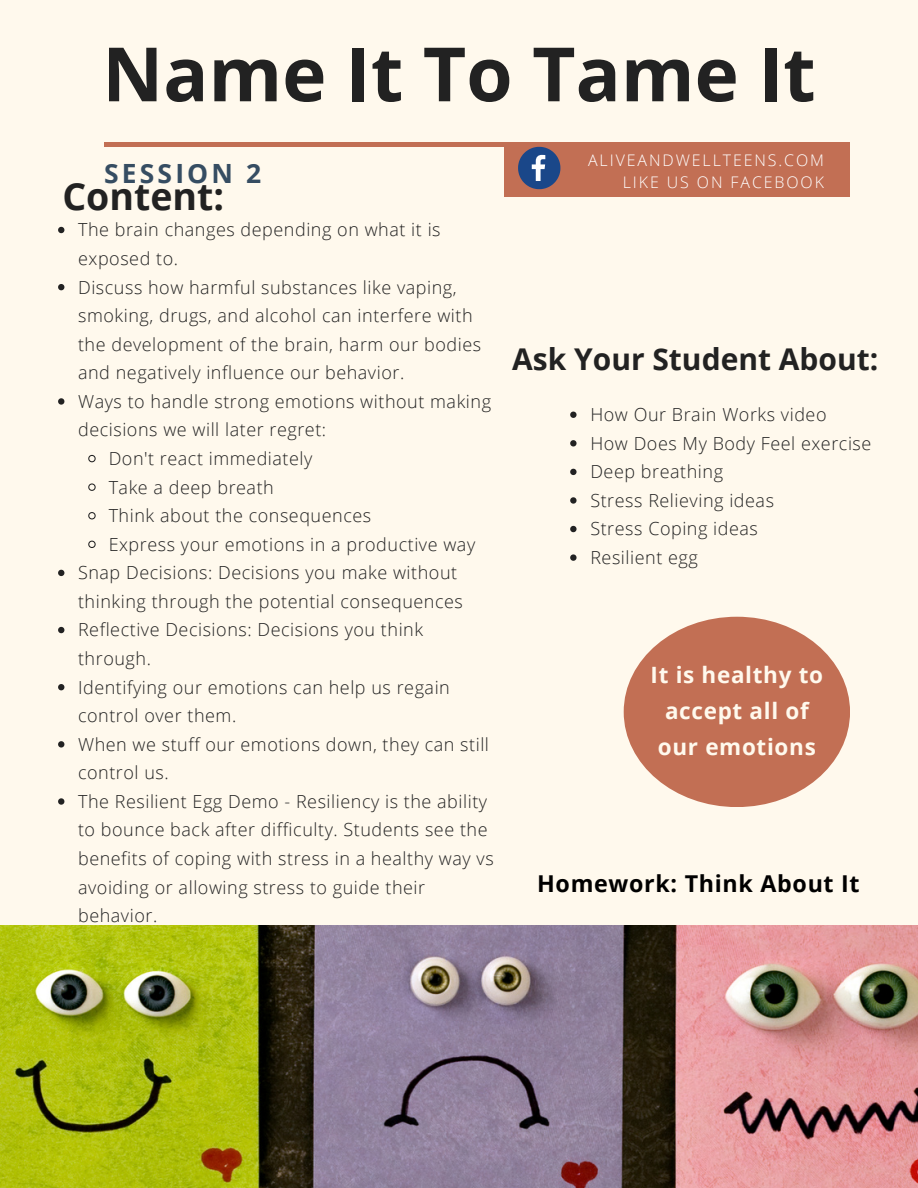
<style>
.page{position:relative;width:918px;height:1188px;background:#fff9ed}
.page>*{position:absolute;margin:0;border:0;box-sizing:border-box;transform-origin:0 0}
.t1{font:700 75px "Open Sans";color:#222}
.t2{font:700 37.5px "Open Sans";color:#222}
.t3{font:700 30px "Open Sans";color:#222}
.t4{font:700 26.55px "Open Sans";letter-spacing:.12em;color:#364d62}
.t5{font:700 23.25px "Open Sans";letter-spacing:.03em;color:#000}
.t6{font:700 22.5px/36px "Open Sans";letter-spacing:.03em;color:#fff9ed;text-align:center}
.t7{font:300 18px/28.7px "Open Sans";letter-spacing:.03em;color:#222}
.t8{font:300 16.05px "Open Sans";letter-spacing:.12em;color:#fff}
</style>
<div class="page">
<img style="left:0;top:926px;width:918px;height:262px">
<hr style="left:104px;top:143px;width:745px;height:3px;background:#c26f54">
<div style="left:505px;top:143px;width:345px;height:53px;background:#c26f54"></div>
<svg style="left:518px;top:147px;width:42px;height:42px"></svg>
<div style="left:624px;top:617px;width:226px;height:190px;background:#c26f54;border-radius:50%"></div>
<svg style="left:58px;top:227px;width:6px;height:6px"></svg>
<svg style="left:58px;top:284px;width:6px;height:6px"></svg>
<svg style="left:58px;top:398px;width:6px;height:7px"></svg>
<svg style="left:88px;top:454px;width:8px;height:9px"></svg>
<svg style="left:88px;top:483px;width:8px;height:8px"></svg>
<svg style="left:88px;top:512px;width:8px;height:8px"></svg>
<svg style="left:88px;top:540px;width:8px;height:8px"></svg>
<svg style="left:58px;top:570px;width:6px;height:6px"></svg>
<svg style="left:58px;top:627px;width:6px;height:6px"></svg>
<svg style="left:58px;top:684px;width:6px;height:6px"></svg>
<svg style="left:58px;top:741px;width:6px;height:7px"></svg>
<svg style="left:58px;top:798px;width:6px;height:7px"></svg>
<svg style="left:570px;top:412px;width:7px;height:6px"></svg>
<svg style="left:570px;top:440px;width:7px;height:6px"></svg>
<svg style="left:570px;top:469px;width:7px;height:6px"></svg>
<svg style="left:570px;top:497px;width:7px;height:7px"></svg>
<svg style="left:570px;top:526px;width:7px;height:6px"></svg>
<svg style="left:570px;top:554px;width:7px;height:7px"></svg>
<p class="t1" style="left:102px;top:21px;width:715px">Name It To Tame It</p>
<p class="t4" style="left:104px;top:154px;width:159px">SESSION 2</p>
<p class="t2" style="left:62px;top:170px;width:163px">Content:</p>
<p class="t7" style="left:78px;top:215px;width:364px">The brain changes depending on what it is exposed to.</p>
<p class="t7" style="left:78px;top:272px;width:405px">Discuss how harmful substances like vaping, smoking, drugs, and alcohol can interfere with the development of the brain, harm our bodies and negatively influence our behavior.</p>
<p class="t7" style="left:78px;top:387px;width:414px">Ways to handle strong emotions without making decisions we will later regret:</p>
<p class="t7" style="left:109px;top:444px;width:205px">Don't react immediately</p>
<p class="t7" style="left:109px;top:472px;width:167px">Take a deep breath</p>
<p class="t7" style="left:109px;top:501px;width:264px">Think about the consequences</p>
<p class="t7" style="left:109px;top:529px;width:368px">Express your emotions in a productive way</p>
<p class="t7" style="left:78px;top:558px;width:386px">Snap Decisions: Decisions you make without thinking through the potential consequences</p>
<p class="t7" style="left:78px;top:615px;width:347px">Reflective Decisions: Decisions you think through.</p>
<p class="t7" style="left:78px;top:672px;width:373px">Identifying our emotions can help us regain control over them.</p>
<p class="t7" style="left:78px;top:729px;width:412px">When we stuff our emotions down, they can still control us.</p>
<p class="t7" style="left:78px;top:787px;width:417px">The Resilient Egg Demo - Resiliency is the ability to bounce back after difficulty. Students see the benefits of coping with stress in a healthy way vs avoiding or allowing stress to guide their behavior.</p>
<p class="t8" style="left:588px;top:149px;width:237px">ALIVEANDWELLTEENS.COM</p>
<p class="t8" style="left:623px;top:171px;width:203px">LIKE US ON FACEBOOK</p>
<p class="t3" style="left:512px;top:338px;width:368px">Ask Your Student About:</p>
<p class="t7" style="left:590px;top:400px;width:238px">How Our Brain Works video</p>
<p class="t7" style="left:590px;top:428px;width:283px">How Does My Body Feel exercise</p>
<p class="t7" style="left:590px;top:457px;width:134px">Deep breathing</p>
<p class="t7" style="left:590px;top:486px;width:185px">Stress Relieving ideas</p>
<p class="t7" style="left:590px;top:514px;width:169px">Stress Coping ideas</p>
<p class="t7" style="left:590px;top:543px;width:109px">Resilient egg</p>
<p class="t6" style="left:651px;top:657px;width:174px">It is healthy to accept all of our emotions</p>
<p class="t5" style="left:537px;top:867px;width:324px">Homework: Think About It</p>
</div>
